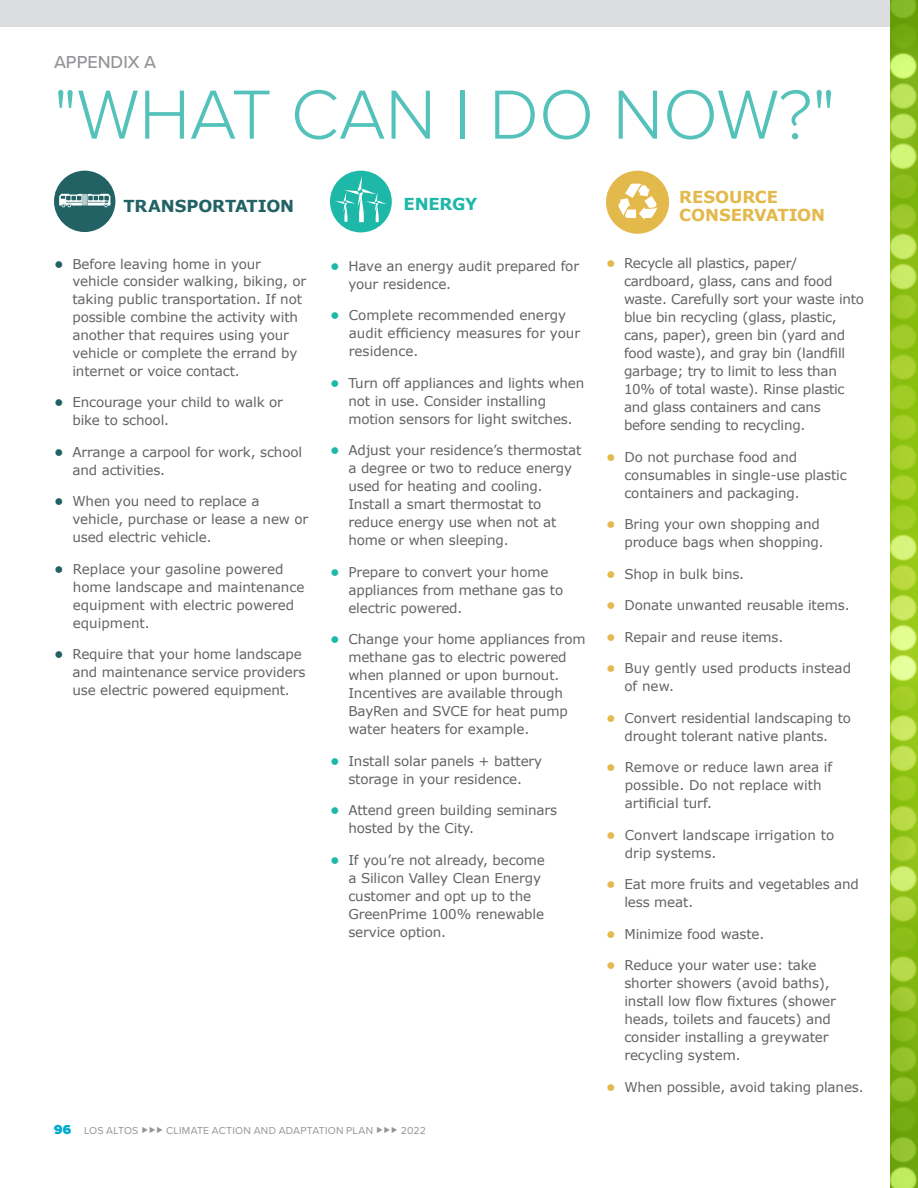
<style>
.page{position:relative;width:918px;height:1188px;background:#fff}
.page>*{position:absolute;margin:0;border:0;box-sizing:border-box;transform-origin:0 0}
.t1{font:300 72px "Proxima Nova";color:#54c2ba}
.t2{font:500 18px "Proxima Nova";color:#939598}
.t3{font:700 16.5px/18px "Verdana";letter-spacing:-.005em;color:#e4b94b}
.t4{font:700 16.5px "Verdana";letter-spacing:-.01em;color:#226264}
.t5{font:700 16.5px "Verdana";letter-spacing:-.01em;color:#1eb8a9}
.t6{font:13.5px/18px "Verdana";letter-spacing:-.01em;color:#636366}
.t7{font:10.5px "Proxima Nova";letter-spacing:.02em;color:#939598}
.s1{font-weight:700;color:#226264}
.s2{font-weight:700;color:#1eb8a9}
.s3{font-weight:900;font-size:13.5px;color:#00abcb}
.s4{font-family:"Usual"}
.s5{font-weight:700;color:#e4b94b}
</style>
<div class="page">
<div style="left:0;top:0;width:918px;height:27px;background:#dcdddf"></div>
<img style="left:890px;top:0;width:28px;height:1188px">
<div style="left:54px;top:171px;width:61px;height:61px;background:#226264;border-radius:50%"></div>
<svg style="left:59px;top:194px;width:52px;height:13px"></svg>
<div style="left:330px;top:171px;width:62px;height:61px;background:#1eb8a9;border-radius:50%"></div>
<svg style="left:335px;top:176px;width:52px;height:46px"></svg>
<div style="left:606px;top:171px;width:63px;height:63px;background:#e4b94b;border-radius:50%"></div>
<svg style="left:618px;top:183px;width:39px;height:37px"></svg>
<h2 class="t2" style="left:54px;top:49px;width:104px">APPENDIX A</h2>
<h1 class="t1" style="left:54px;top:61px;width:783px">"WHAT CAN I DO NOW?"</h1>
<p class="t4" style="left:123px;top:195px;width:172px">TRANSPORTATION</p>
<p class="t5" style="left:404px;top:194px;width:75px">ENERGY</p>
<p class="t3" style="left:679px;top:187px;width:147px">RESOURCE<br>CONSERVATION</p>
<p class="t6" style="left:72px;top:256px;width:235px;line-height:16.5px;text-indent:-18px"><span class="s1">•</span> Before leaving home in your vehicle consider walking, biking, or</p>
<p class="t6" style="left:72px;top:289px;width:231px">taking public transportation. If not possible combine the activity with another that requires using your vehicle or complete the errand by internet or voice contact.</p>
<p class="t6" style="left:72px;top:393px;width:212px;text-indent:-18px"><span class="s1">•</span> Encourage your child to walk or bike to school.</p>
<p class="t6" style="left:72px;top:442px;width:231px;text-indent:-18px"><span class="s1">•</span> Arrange a carpool for work, school and activities.</p>
<p class="t6" style="left:72px;top:492px;width:237px;text-indent:-18px"><span class="s1">•</span> When you need to replace a vehicle, purchase or lease a new or used electric vehicle.</p>
<p class="t6" style="left:73px;top:559px;width:233px;text-indent:-19px"><span class="s1">•</span> Replace your gasoline powered home landscape and maintenance equipment with electric powered equipment.</p>
<p class="t6" style="left:72px;top:645px;width:234px;text-indent:-18px"><span class="s1">•</span> Require that your home landscape and maintenance service providers use electric powered equipment.</p>
<p class="t6" style="left:348px;top:256px;width:232px;text-indent:-18px"><span class="s2">•</span> Have an energy audit prepared for your residence.</p>
<p class="t6" style="left:349px;top:306px;width:233px;text-indent:-19px"><span class="s2">•</span> Complete recommended energy audit efficiency measures for your residence.</p>
<p class="t6" style="left:348px;top:373px;width:237px;text-indent:-18px"><span class="s2">•</span> Turn off appliances and lights when not in use. Consider installing motion sensors for light switches.</p>
<p class="t6" style="left:348px;top:441px;width:234px;text-indent:-18px"><span class="s2">•</span> Adjust your residence’s thermostat a degree or two to reduce energy used for heating and cooling.<br>Install a smart thermostat to reduce energy use when not at home or when sleeping.</p>
<p class="t6" style="left:348px;top:562px;width:216px;text-indent:-18px"><span class="s2">•</span> Prepare to convert your home appliances from methane gas to electric powered.</p>
<p class="t6" style="left:348px;top:630px;width:239px;text-indent:-18px"><span class="s2">•</span> Change your home appliances from methane gas to electric powered when planned or upon burnout.<br>Incentives are available through<br>BayRen and SVCE for heat pump water heaters for example.</p>
<p class="t6" style="left:330px;top:751px;width:214px;text-align:center"><span class="s2">•</span> Install solar panels + battery storage in your residence.</p>
<p class="t6" style="left:348px;top:801px;width:210px;text-indent:-18px"><span class="s2">•</span> Attend green building seminars hosted by the City.</p>
<p class="t6" style="left:348px;top:850px;width:198px;text-indent:-18px"><span class="s2">•</span> If you’re not already, become a Silicon Valley Clean Energy customer and opt up to the<br>GreenPrime 100% renewable service option.</p>
<p class="t7" style="left:54px;top:1123px;width:373px"><span class="s3">96</span> LOS ALTOS <span class="s4">▶▶▶</span> CLIMATE ACTION AND ADAPTATION PLAN <span class="s4">▶▶▶</span> 2022</p>
<p class="t6" style="left:624px;top:254px;width:242px;text-indent:-18px"><span class="s5">•</span> Recycle all plastics, paper/ cardboard, glass, cans and food waste. Carefully sort your waste into blue bin recycling (glass, plastic, cans, paper), green bin (yard and food waste), and gray bin (landfill garbage; try to limit to less than 10% of total waste). Rinse plastic and glass containers and cans before sending to recycling.</p>
<p class="t6" style="left:624px;top:448px;width:224px;text-indent:-18px"><span class="s5">•</span> Do not purchase food and consumables in single-use plastic containers and packaging.</p>
<p class="t6" style="left:606px;top:515px;width:219px;text-align:right"><span class="s5">•</span> Bring your own shopping and produce bags when shopping.</p>
<p class="t6" style="left:606px;top:565px;width:140px"><span class="s5">•</span> Shop in bulk bins.</p>
<p class="t6" style="left:606px;top:596px;width:245px"><span class="s5">•</span> Donate unwanted reusable items.</p>
<p class="t6" style="left:606px;top:628px;width:179px"><span class="s5">•</span> Repair and reuse items.</p>
<p class="t6" style="left:624px;top:659px;width:228px;text-indent:-18px"><span class="s5">•</span> Buy gently used products instead of new.</p>
<p class="t6" style="left:606px;top:709px;width:247px;text-align:center"><span class="s5">•</span> Convert residential landscaping to drought tolerant native plants.</p>
<p class="t6" style="left:625px;top:758px;width:209px;text-indent:-19px"><span class="s5">•</span> Remove or reduce lawn area if possible. Do not replace with artificial turf.</p>
<p class="t6" style="left:625px;top:826px;width:211px;text-indent:-19px"><span class="s5">•</span> Convert landscape irrigation to drip systems.</p>
<p class="t6" style="left:624px;top:875px;width:236px;text-indent:-18px"><span class="s5">•</span> Eat more fruits and vegetables and less meat.</p>
<p class="t6" style="left:606px;top:925px;width:160px"><span class="s5">•</span> Minimize food waste.</p>
<p class="t6" style="left:624px;top:956px;width:213px;text-indent:-18px"><span class="s5">•</span> Reduce your water use: take shorter showers (avoid baths), install low flow fixtures (shower heads, toilets and faucets) and consider installing a greywater recycling system.</p>
<p class="t6" style="left:606px;top:1078px;width:259px"><span class="s5">•</span> When possible, avoid taking planes.</p>
</div>
